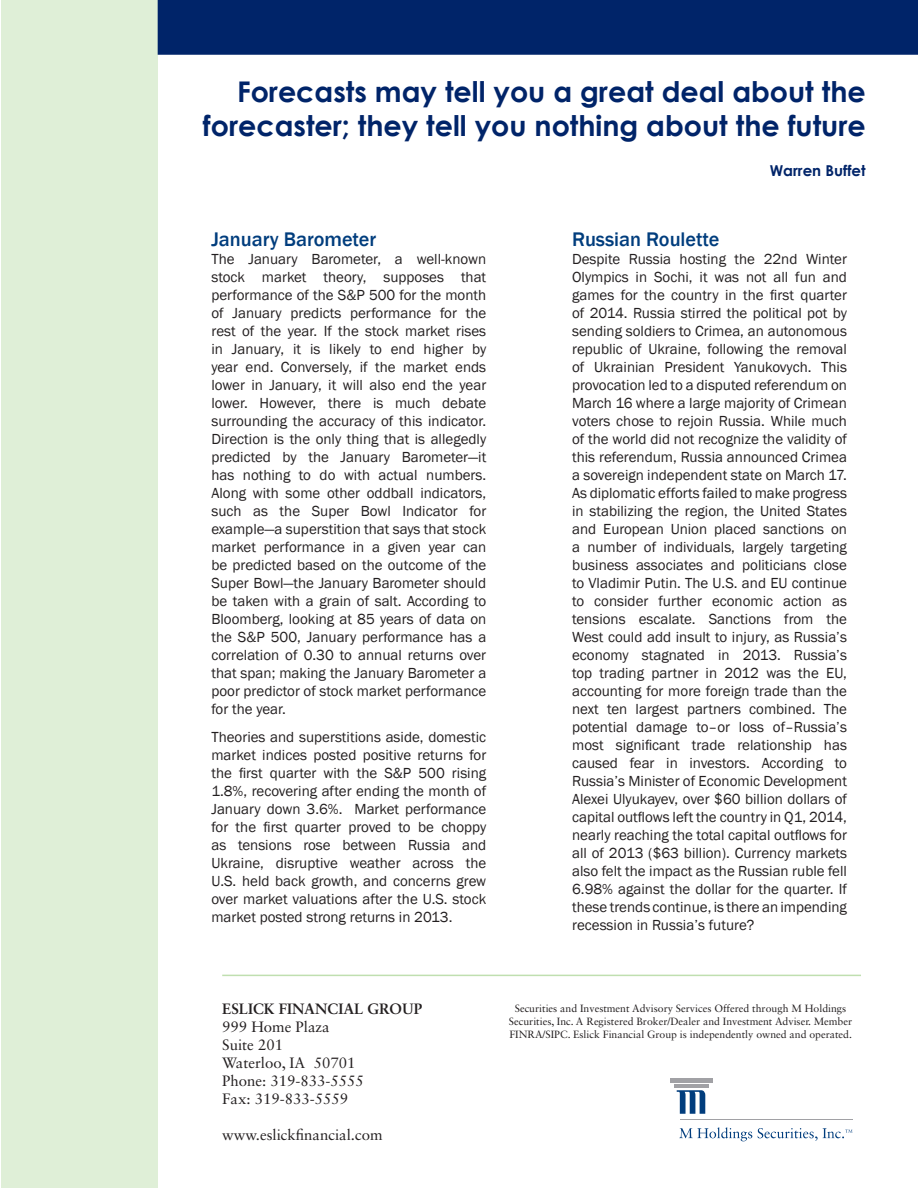
<style>
.page{position:relative;width:918px;height:1188px;background:#fff}
.page>*{position:absolute;margin:0;border:0;box-sizing:border-box;transform-origin:0 0}
.t1{font:700 28.5px/34.2px "Century Gothic";color:#002469;text-align:right}
._02_1_Header{font:500 20.25px "Franklin Gothic";color:#013d7d}
._02_5_Box_Bullet{font:15px/18px "Franklin Gothic";color:#231f20;text-align:justify}
._02_4_Box_Text{font:15px/18px "Franklin Gothic";color:#231f20;text-align:justify}
.t2{font:15px/18px "Sabon LT Std";color:#231f20}
.t3{font:700 15px "Sabon LT Std";color:#231f20}
.t4{font:700 15px "Century Gothic";color:#002469}
.t5{font:10.5px/12.6px "Sabon LT Std";color:#231f20;text-align:center}
</style>
<div class="page">
<div style="left:670px;top:1078px;width:42px;height:5px;background:#a1a1a5"></div>
<hr style="left:674px;top:1084px;width:35px;height:4px;background:#a1a1a5">
<hr style="left:680px;top:1119px;width:173px;height:1px;background:#a1a1a5">
<svg style="left:677px;top:1090px;width:28px;height:24px"></svg>
<svg style="left:679px;top:1127px;width:73px;height:14px"></svg>
<svg style="left:758px;top:1128px;width:95px;height:13px"></svg>
<div style="left:1px;top:0;width:157px;height:1188px;background:#dfefd7"></div>
<div style="left:158px;top:0;width:760px;height:55px;background:#002469"></div>
<hr style="left:222px;top:975px;width:639px;height:1px;background:#c0dfb0">
<h1 class="t1" style="left:203px;top:73px;width:664px">Forecasts may tell you a great deal about the forecaster; they tell you nothing about the future</h1>
<p class="t4" style="left:770px;top:159px;width:97px">Warren Buffet</p>
<p class="_02_1_Header" style="left:211px;top:227px;width:166px">January Barometer</p>
<p class="_02_4_Box_Text" style="left:211px;top:251px;width:276px">The January Barometer, a well-known stock market theory, supposes that performance of the S&amp;P 500 for the month of January predicts performance for the rest of the year. If the stock market rises in January, it is likely to end higher by year end. Conversely, if the market ends lower in January, it will also end the year lower. However, there is much debate surrounding the accuracy of this indicator.<br>Direction is the only thing that is allegedly predicted by the January Barometer―it has nothing to do with actual numbers.<br>Along with some other oddball indicators, such as the Super Bowl Indicator for example―a superstition that says that stock market performance in a given year can be predicted based on the outcome of the Super Bowl―the January Barometer should be taken with a grain of salt. According to Bloomberg, looking at 85 years of data on the S&amp;P 500, January performance has a correlation of 0.30 to annual returns over that span; making the January Barometer a poor predictor of stock market performance for the year.</p>
<p class="_02_4_Box_Text" style="left:211px;top:729px;width:276px">Theories and superstitions aside, domestic market indices posted positive returns for the first quarter with the S&amp;P 500 rising 1.8%, recovering after ending the month of January down 3.6%. Market performance for the first quarter proved to be choppy as tensions rose between Russia and Ukraine, disruptive weather across the U.S. held back growth, and concerns grew over market valuations after the U.S. stock market posted strong returns in 2013.</p>
<p class="_02_1_Header" style="left:572px;top:227px;width:149px">Russian Roulette</p>
<p class="_02_5_Box_Bullet" style="left:572px;top:251px;width:276px">Despite Russia hosting the 22nd Winter Olympics in Sochi, it was not all fun and games for the country in the first quarter of 2014. Russia stirred the political pot by sending soldiers to Crimea, an autonomous republic of Ukraine, following the removal of Ukrainian President Yanukovych. This provocation led to a disputed referendum on March 16 where a large majority of Crimean voters chose to rejoin Russia. While much of the world did not recognize the validity of this referendum, Russia announced Crimea a sovereign independent state on March 17.<br>As diplomatic efforts failed to make progress in stabilizing the region, the United States and European Union placed sanctions on a number of individuals, largely targeting business associates and politicians close to Vladimir Putin. The U.S. and EU continue to consider further economic action as tensions escalate. Sanctions from the West could add insult to injury, as Russia’s economy stagnated in 2013. Russia’s top trading partner in 2012 was the EU, accounting for more foreign trade than the next ten largest partners combined. The potential damage to–or loss of–Russia’s most significant trade relationship has caused fear in investors. According to Russia’s Minister of Economic Development Alexei Ulyukayev, over $60 billion dollars of capital outflows left the country in Q1, 2014, nearly reaching the total capital outflows for all of 2013 ($63 billion). Currency markets also felt the impact as the Russian ruble fell 6.98% against the dollar for the quarter. If these trends continue, is there an impending recession in Russia’s future?</p>
<p class="t3" style="left:222px;top:1000px;width:201px">ESLICK FINANCIAL GROUP</p>
<p class="t2" style="left:222px;top:1018px;width:143px">999 Home Plaza<br>Suite 201<br>Waterloo, IA 50701<br>Phone: 319-833-5555<br>Fax: 319-833-5559</p>
<p class="t2" style="left:222px;top:1126px;width:162px">www.eslickfinancial.com</p>
<p class="t5" style="left:509px;top:1002px;width:345px">Securities and Investment Advisory Services Offered through M Holdings<br>Securities, Inc. A Registered Broker/Dealer and Investment Adviser. Member<br>FINRA/SIPC. Eslick Financial Group is independently owned and operated.</p>
</div>
